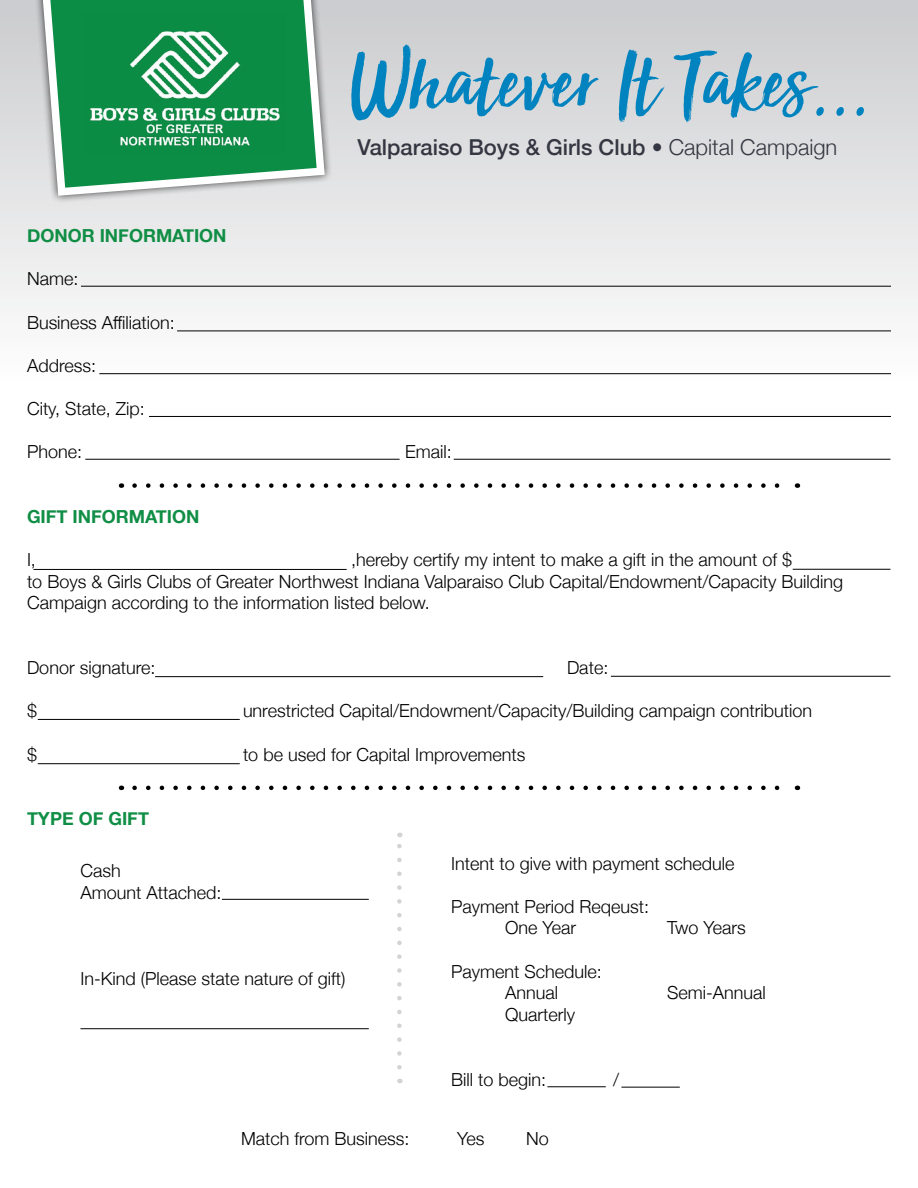
<style>
.page{position:relative;width:918px;height:1188px;background:#fff}
.page>*{position:absolute;margin:0;border:0;box-sizing:border-box;transform-origin:0 0}
.t1{font:90px "Sun Valley";color:#0083bf}
.t2{font:500 21.9px "Helvetica Neue";color:#343741}
.t3{font:300 18px/21.6px "Helvetica Neue";color:#000}
.t4{font:700 18px "Helvetica Neue";color:#108e45}
.s1{font-family:"Sign Painter House Script"}
.s2{font-weight:300}
</style>
<div class="page">
<div style="left:0;top:0;width:918px;height:678px;background:linear-gradient(to bottom,#d4d5d7,#fff)"></div>
<svg style="left:135px;top:483px;width:655px;height:5px"></svg>
<svg style="left:135px;top:786px;width:645px;height:4px"></svg>
<svg style="left:397px;top:833px;width:5px;height:234px"></svg>
<hr style="left:81px;top:286px;width:810px;height:1px;background:#000">
<hr style="left:177px;top:331px;width:714px;height:1px;background:#000">
<hr style="left:99px;top:373px;width:792px;height:1px;background:#000">
<hr style="left:149px;top:416px;width:742px;height:1px;background:#000">
<hr style="left:85px;top:459px;width:315px;height:1px;background:#000">
<hr style="left:454px;top:459px;width:436px;height:1px;background:#000">
<hr style="left:33px;top:569px;width:314px;height:1px;background:#000">
<hr style="left:155px;top:676px;width:388px;height:1px;background:#000">
<hr style="left:38px;top:719px;width:202px;height:1px;background:#000">
<hr style="left:38px;top:763px;width:202px;height:1px;background:#000">
<hr style="left:222px;top:899px;width:147px;height:1px;background:#000">
<hr style="left:80px;top:1028px;width:289px;height:1px;background:#000">
<hr style="left:547px;top:1087px;width:59px;height:1px;background:#000">
<hr style="left:621px;top:1087px;width:59px;height:1px;background:#000">
<hr style="left:611px;top:676px;width:279px;height:1px;background:#000">
<hr style="left:793px;top:569px;width:97px;height:1px;background:#000">
<div style="left:31px;top:0;width:302px;height:204px;background:#000;opacity:.75"></div>
<svg style="left:35px;top:0;width:294px;height:200px;background:#6ab18a"></svg>
<img style="left:83px;top:13px;width:202px;height:140px">
<h1 class="t1" style="left:350px;top:5px;width:523px">Whatever It Takes<span class="s1">...</span></h1>
<p class="t2" style="left:358px;top:130px;width:481px">Valparaiso Boys &amp; Girls Club <span class="s2">• Capital Campaign</span></p>
<p class="t4" style="left:27px;top:222px;width:201px">DONOR INFORMATION</p>
<p class="t3" style="left:27px;top:267px;width:53px">Name:</p>
<p class="t3" style="left:27px;top:310px;width:149px">Business Affiliation:</p>
<p class="t3" style="left:27px;top:353px;width:71px">Address:</p>
<p class="t3" style="left:27px;top:396px;width:119px">City, State, Zip:</p>
<p class="t3" style="left:27px;top:440px;width:57px">Phone:</p>
<p class="t3" style="left:405px;top:440px;width:48px">Email:</p>
<p class="t4" style="left:27px;top:502px;width:174px">GIFT INFORMATION</p>
<p class="t3" style="left:27px;top:548px;width:10px">I,</p>
<p class="t3" style="left:27px;top:548px;width:818px;text-indent:324px">,hereby certify my intent to make a gift in the amount of $<br>to Boys &amp; Girls Clubs of Greater Northwest Indiana Valparaiso Club Capital/Endowment/Capacity Building<br>Campaign according to the information listed below.</p>
<p class="t3" style="left:27px;top:656px;width:130px">Donor signature:</p>
<p class="t3" style="left:567px;top:656px;width:43px">Date:</p>
<p class="t3" style="left:27px;top:699px;width:12px">$</p>
<p class="t3" style="left:243px;top:699px;width:571px">unrestricted Capital/Endowment/Capacity/Building campaign contribution</p>
<p class="t3" style="left:27px;top:742px;width:12px">$</p>
<p class="t3" style="left:243px;top:742px;width:284px">to be used for Capital Improvements</p>
<p class="t4" style="left:27px;top:805px;width:124px">TYPE OF GIFT</p>
<p class="t3" style="left:80px;top:858px;width:143px">Cash<br>Amount Attached:</p>
<p class="t3" style="left:80px;top:966px;width:267px">In-Kind (Please state nature of gift)</p>
<p class="t3" style="left:451px;top:851px;width:285px">Intent to give with payment schedule</p>
<p class="t3" style="left:505px;top:894px;width:146px;text-indent:-54px">Payment Period Reqeust:<br>One Year</p>
<p class="t3" style="left:667px;top:916px;width:80px">Two Years</p>
<p class="t3" style="left:451px;top:959px;width:152px;text-align:center">Payment Schedule:<br>Annual</p>
<p class="t3" style="left:505px;top:1002px;width:72px">Quarterly</p>
<p class="t3" style="left:451px;top:1067px;width:97px">Bill to begin:</p>
<p class="t3" style="left:613px;top:1067px;width:7px">/</p>
<p class="t3" style="left:667px;top:981px;width:100px">Semi-Annual</p>
<p class="t3" style="left:241px;top:1126px;width:170px">Match from Business:</p>
<p class="t3" style="left:457px;top:1126px;width:29px">Yes</p>
<p class="t3" style="left:526px;top:1126px;width:24px">No</p>
</div>
